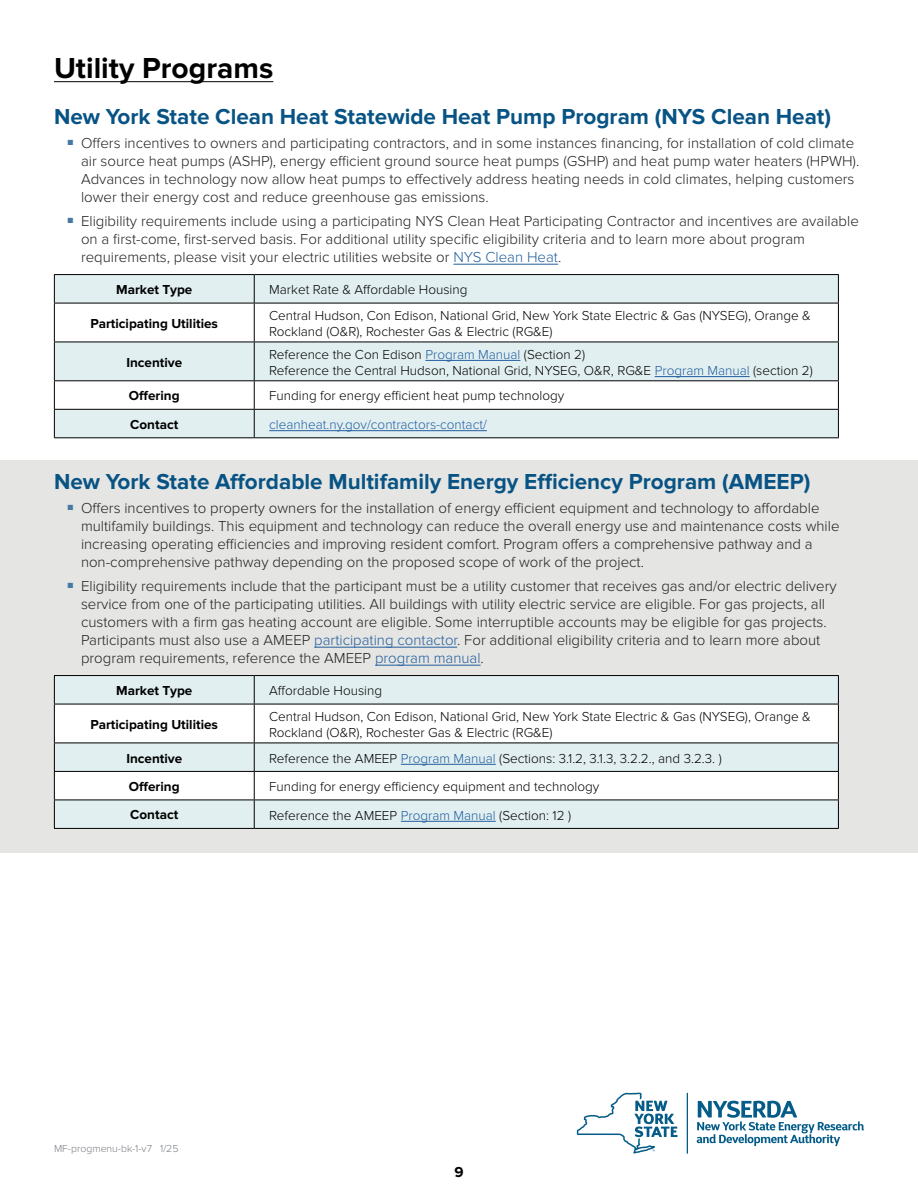
<style>
.page{position:relative;width:918px;height:1188px;background:#fff}
.page>*{position:absolute;margin:0;border:0;box-sizing:border-box;transform-origin:0 0}
.Headline{font:700 30px "Proxima Nova";color:#000}
.Sub_1_-_Match_Header_Bar_Color{font:700 22.5px "Proxima Nova";color:#075384}
.t1{font:300 15px/18px "Proxima Nova";color:#222121}
.t2{font:700 15px "Proxima Nova";color:#000}
.Sub_2{font:300 13.5px/16.2px "Proxima Nova";color:#000}
.Sub_2-2{font:700 13.5px "Proxima Nova";color:#000}
.Sub_2-3{font:300 13.5px "Proxima Nova";color:#215e9e}
.t3{font:300 10.5px "Proxima Nova";color:#797d82}
.s1{color:#215e9e}
</style>
<div class="page">
<div style="left:0;top:460px;width:918px;height:392px;background:#e5e5e3"></div>
<hr style="left:54px;top:81px;width:219px;height:1px;background:#000">
<hr style="left:453px;top:264px;width:105px;height:1px;background:#215e9e">
<hr style="left:314px;top:647px;width:143px;height:1px;background:#215e9e">
<hr style="left:375px;top:665px;width:106px;height:1px;background:#215e9e">
<div style="left:55px;top:275px;width:783px;height:162px;background:#e2eff1"></div>
<svg style="left:55px;top:304px;width:783px;height:105px"></svg>
<hr style="left:54px;top:274px;width:200px;height:1px;background:#000">
<svg style="left:54px;top:275px;width:1px;height:28px"></svg>
<hr style="left:254px;top:274px;width:585px;height:1px;background:#000">
<svg style="left:254px;top:275px;width:1px;height:28px"></svg>
<svg style="left:838px;top:275px;width:1px;height:28px"></svg>
<hr style="left:54px;top:303px;width:200px;height:1px;background:#000">
<hr style="left:54px;top:303px;width:1px;height:39px;background:#000">
<hr style="left:254px;top:303px;width:585px;height:1px;background:#000">
<hr style="left:254px;top:303px;width:1px;height:39px;background:#000">
<hr style="left:838px;top:303px;width:1px;height:39px;background:#000">
<hr style="left:54px;top:342px;width:200px;height:1px;background:#000">
<hr style="left:54px;top:342px;width:1px;height:38px;background:#000">
<hr style="left:254px;top:342px;width:585px;height:1px;background:#000">
<hr style="left:254px;top:342px;width:1px;height:38px;background:#000">
<hr style="left:838px;top:342px;width:1px;height:38px;background:#000">
<hr style="left:54px;top:380px;width:200px;height:1px;background:#000">
<hr style="left:254px;top:380px;width:585px;height:1px;background:#000">
<hr style="left:54px;top:409px;width:200px;height:1px;background:#000">
<svg style="left:54px;top:381px;width:1px;height:56px"></svg>
<hr style="left:254px;top:409px;width:585px;height:1px;background:#000">
<svg style="left:254px;top:381px;width:1px;height:56px"></svg>
<svg style="left:838px;top:381px;width:1px;height:56px"></svg>
<hr style="left:54px;top:437px;width:200px;height:1px;background:#000">
<hr style="left:254px;top:437px;width:585px;height:1px;background:#000">
<hr style="left:425px;top:360px;width:95px;height:1px;background:#215e9e">
<hr style="left:655px;top:376px;width:95px;height:1px;background:#215e9e">
<hr style="left:269px;top:430px;width:218px;height:1px;background:#215e9e">
<div style="left:55px;top:676px;width:783px;height:152px;background:#e2eff1"></div>
<svg style="left:55px;top:705px;width:783px;height:95px;fill:#fff"></svg>
<div style="left:254px;top:771px;width:584px;height:29px;background:#fff"></div>
<hr style="left:54px;top:675px;width:200px;height:1px;background:#000">
<svg style="left:54px;top:676px;width:1px;height:28px"></svg>
<hr style="left:254px;top:675px;width:585px;height:1px;background:#000">
<svg style="left:254px;top:676px;width:1px;height:28px"></svg>
<svg style="left:838px;top:676px;width:1px;height:28px"></svg>
<hr style="left:54px;top:704px;width:200px;height:1px;background:#000">
<hr style="left:54px;top:704px;width:1px;height:39px;background:#000">
<hr style="left:254px;top:704px;width:585px;height:1px;background:#000">
<hr style="left:254px;top:704px;width:1px;height:39px;background:#000">
<hr style="left:838px;top:704px;width:1px;height:39px;background:#000">
<hr style="left:54px;top:743px;width:200px;height:1px;background:#000">
<hr style="left:254px;top:743px;width:585px;height:1px;background:#000">
<hr style="left:54px;top:771px;width:200px;height:1px;background:#000">
<hr style="left:254px;top:771px;width:585px;height:1px;background:#000">
<hr style="left:54px;top:800px;width:200px;height:1px;background:#000">
<svg style="left:54px;top:743px;width:1px;height:85px"></svg>
<hr style="left:254px;top:800px;width:585px;height:1px;background:#000">
<svg style="left:254px;top:743px;width:1px;height:85px"></svg>
<svg style="left:838px;top:743px;width:1px;height:85px"></svg>
<hr style="left:54px;top:828px;width:200px;height:1px;background:#000">
<hr style="left:254px;top:828px;width:585px;height:1px;background:#000">
<hr style="left:401px;top:764px;width:95px;height:1px;background:#215e9e">
<hr style="left:401px;top:821px;width:95px;height:1px;background:#215e9e">
<hr style="left:687px;top:1093px;width:1px;height:61px;background:#055c88">
<svg style="left:577px;top:1093px;width:101px;height:61px"></svg>
<svg style="left:697px;top:1101px;width:167px;height:45px"></svg>
<p class="Headline" style="left:54px;top:50px;width:221px">Utility Programs</p>
<p class="Sub_1_-_Match_Header_Bar_Color" style="left:54px;top:104px;width:779px">New York State Clean Heat Statewide Heat Pump Program (NYS Clean Heat)</p>
<p class="t1" style="left:81px;top:134px;width:780px;text-indent:-14px"><sup>■</sup> Offers incentives to owners and participating contractors, and in some instances financing, for installation of cold climate air source heat pumps (ASHP), energy efficient ground source heat pumps (GSHP) and heat pump water heaters (HPWH).<br>Advances in technology now allow heat pumps to effectively address heating needs in cold climates, helping customers lower their energy cost and reduce greenhouse gas emissions.</p>
<p class="t1" style="left:81px;top:212px;width:779px;text-indent:-14px"><sup>■</sup> Eligibility requirements include using a participating NYS Clean Heat Participating Contractor and incentives are available on a first-come, first-served basis. For additional utility specific eligibility criteria and to learn more about program requirements, please visit your electric utilities website or <span class="s1">NYS Clean Heat</span>.</p>
<p class="Sub_2-2" style="left:116px;top:282px;width:78px">Market Type</p>
<p class="Sub_2" style="left:269px;top:282px;width:200px">Market Rate &amp; Affordable Housing</p>
<p class="Sub_2-2" style="left:91px;top:316px;width:129px">Participating Utilities</p>
<p class="Sub_2" style="left:269px;top:307px;width:543px">Central Hudson, Con Edison, National Grid, New York State Electric &amp; Gas (NYSEG), Orange &amp;<br>Rockland (O&amp;R), Rochester Gas &amp; Electric (RG&amp;E)</p>
<p class="Sub_2-2" style="left:126px;top:354px;width:57px">Incentive</p>
<p class="Sub_2" style="left:269px;top:346px;width:545px">Reference the Con Edison <span class="s1">Program Manual</span> (Section 2)<br>Reference the Central Hudson, National Grid, NYSEG, O&amp;R, RG&amp;E <span class="s1">Program Manual</span> (section 2)</p>
<p class="Sub_2-2" style="left:129px;top:388px;width:52px">Offering</p>
<p class="Sub_2" style="left:269px;top:388px;width:297px">Funding for energy efficient heat pump technology</p>
<p class="Sub_2-2" style="left:130px;top:417px;width:50px">Contact</p>
<p class="Sub_2-3" style="left:269px;top:417px;width:219px">cleanheat.ny.gov/contractors-contact/</p>
<p class="Sub_1_-_Match_Header_Bar_Color" style="left:54px;top:469px;width:758px">New York State Affordable Multifamily Energy Efficiency Program (AMEEP)</p>
<p class="t1" style="left:81px;top:499px;width:760px;text-indent:-14px"><sup>■</sup> Offers incentives to property owners for the installation of energy efficient equipment and technology to affordable multifamily buildings. This equipment and technology can reduce the overall energy use and maintenance costs while increasing operating efficiencies and improving resident comfort. Program offers a comprehensive pathway and a non-comprehensive pathway depending on the proposed scope of work of the project.</p>
<p class="t1" style="left:81px;top:577px;width:757px;text-indent:-14px"><sup>■</sup> Eligibility requirements include that the participant must be a utility customer that receives gas and/or electric delivery service from one of the participating utilities. All buildings with utility electric service are eligible. For gas projects, all customers with a firm gas heating account are eligible. Some interruptible accounts may be eligible for gas projects.<br>Participants must also use a AMEEP <span class="s1">participating contactor</span>. For additional eligibility criteria and to learn more about program requirements, reference the AMEEP <span class="s1">program manual</span>.</p>
<p class="Sub_2-2" style="left:116px;top:683px;width:78px">Market Type</p>
<p class="Sub_2" style="left:269px;top:683px;width:114px">Affordable Housing</p>
<p class="Sub_2-2" style="left:91px;top:717px;width:129px">Participating Utilities</p>
<p class="Sub_2" style="left:269px;top:708px;width:543px">Central Hudson, Con Edison, National Grid, New York State Electric &amp; Gas (NYSEG), Orange &amp;<br>Rockland (O&amp;R), Rochester Gas &amp; Electric (RG&amp;E)</p>
<p class="Sub_2-2" style="left:126px;top:750px;width:57px">Incentive</p>
<p class="Sub_2" style="left:269px;top:750px;width:454px">Reference the AMEEP <span class="s1">Program Manual</span> (Sections: 3.1.2, 3.1.3, 3.2.2., and 3.2.3. )</p>
<p class="Sub_2-2" style="left:129px;top:779px;width:52px">Offering</p>
<p class="Sub_2" style="left:269px;top:779px;width:332px">Funding for energy efficiency equipment and technology</p>
<p class="Sub_2-2" style="left:130px;top:807px;width:50px">Contact</p>
<p class="Sub_2" style="left:269px;top:807px;width:303px">Reference the AMEEP <span class="s1">Program Manual</span> (Section: 12 )</p>
<p class="t3" style="left:54px;top:1143px;width:126px">MF-progmenu-bk-1-v7 1/25</p>
<p class="t2" style="left:454px;top:1163px;width:11px">9</p>
</div>
